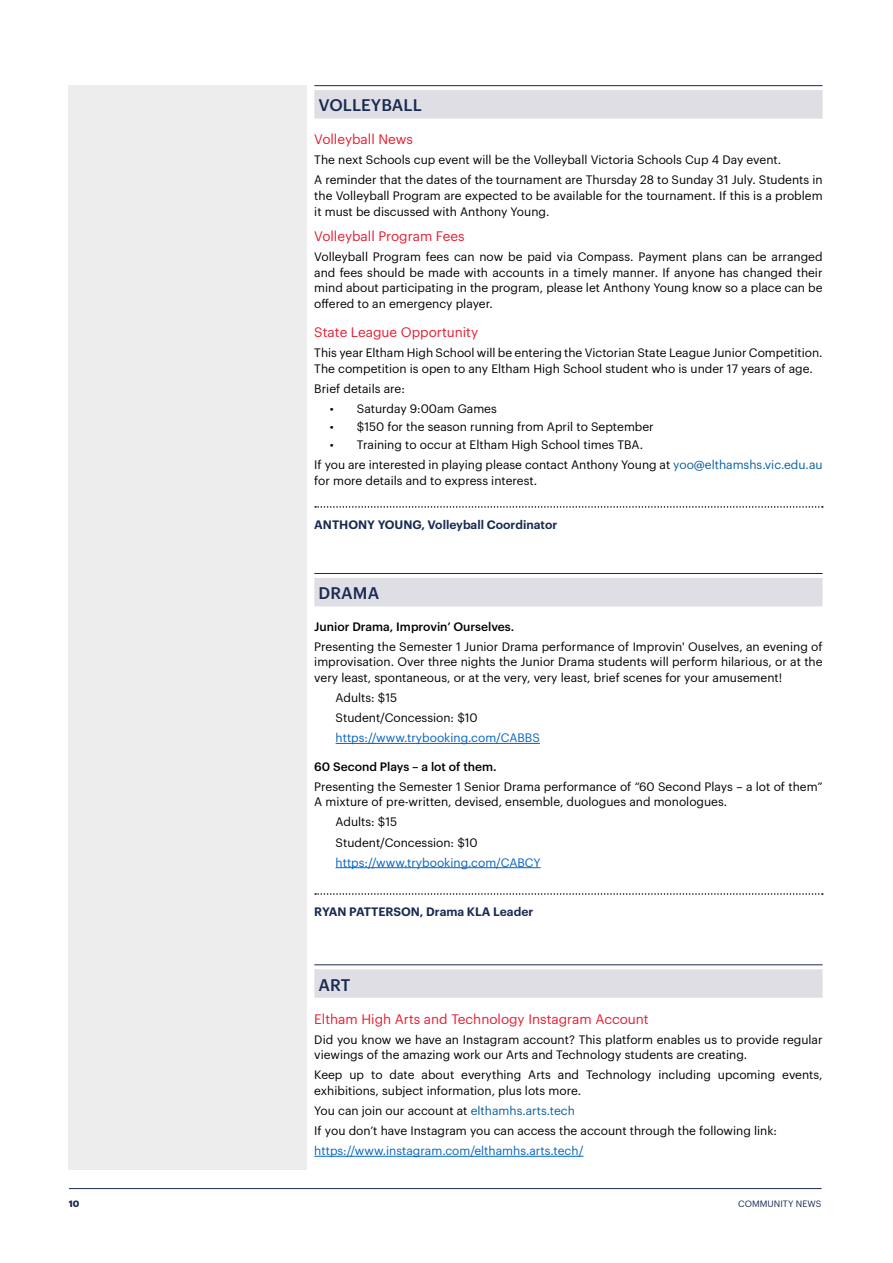
<style>
.page{position:relative;width:893px;height:1263px;background:#fff}
.page>*{position:absolute;margin:0;border:0;box-sizing:border-box;transform-origin:0 0}
.t1{font:500 16.5px "Graphik";letter-spacing:.005em;color:#192b52}
.t2{font:13.5px "Graphik";color:#e81d31}
.t3{font:12px/15.8px "Graphik";color:#000}
.t4{font:12px "Graphik";color:#0563c1}
.t5{font:600 12px "Graphik";color:#192b52}
.t6{font:500 12px "Graphik";color:#000}
.t7{font:9px "Graphik";letter-spacing:.005em;color:#192b52}
.t8{font:700 9px "Graphik";color:#192b52}
.s1{color:#0860a0}
</style>
<div class="page">
<hr style="left:69px;top:1188px;width:752px;height:1px;background:#192b52">
<div style="left:68px;top:85px;width:239px;height:1084px;background:#ededed"></div>
<hr style="left:314px;top:85px;width:509px;height:1px;background:#192b52">
<div style="left:314px;top:90px;width:509px;height:29px;background:#dfdee4"></div>
<svg style="left:315px;top:506px;width:508px;height:2px"></svg>
<hr style="left:314px;top:573px;width:509px;height:1px;background:#192b52">
<div style="left:314px;top:578px;width:509px;height:28px;background:#dfdee4"></div>
<hr style="left:336px;top:743px;width:204px;height:1px;background:#0563c1">
<hr style="left:336px;top:867px;width:205px;height:1px;background:#0563c1">
<svg style="left:315px;top:893px;width:508px;height:2px"></svg>
<hr style="left:314px;top:964px;width:509px;height:1px;background:#192b52">
<div style="left:314px;top:969px;width:509px;height:29px;background:#dfdee4"></div>
<hr style="left:314px;top:1156px;width:269px;height:1px;background:#0563c1">
<h1 class="t1" style="left:319px;top:93px;width:105px">VOLLEYBALL</h1>
<p class="t2" style="left:314px;top:129px;width:100px">Volleyball News</p>
<p class="t3" style="left:314px;top:149px;width:510px;line-height:20px">The next Schools cup event will be the Volleyball Victoria Schools Cup 4 Day event.<br>A reminder that the dates of the tournament are Thursday 28 to Sunday 31 July. Students in</p>
<p class="t3" style="left:314px;top:187px;width:510px">the Volleyball Program are expected to be available for the tournament. If this is a problem it must be discussed with Anthony Young.</p>
<p class="t2" style="left:314px;top:226px;width:152px">Volleyball Program Fees</p>
<p class="t3" style="left:314px;top:248px;width:510px;text-align:justify">Volleyball Program fees can now be paid via Compass. Payment plans can be arranged and fees should be made with accounts in a timely manner. If anyone has changed their mind about participating in the program, please let Anthony Young know so a place can be offered to an emergency player.</p>
<p class="t2" style="left:314px;top:322px;width:165px">State League Opportunity</p>
<p class="t3" style="left:314px;top:344px;width:510px">This year Eltham High School will be entering the Victorian State League Junior Competition.<br>The competition is open to any Eltham High School student who is under 17 years of age.</p>
<p class="t3" style="left:314px;top:380px;width:92px">Brief details are:</p>
<p class="t3" style="left:330px;top:400px;width:169px">• Saturday 9:00am Games</p>
<p class="t3" style="left:330px;top:418px;width:325px">• $150 for the season running from April to September</p>
<p class="t3" style="left:314px;top:434px;width:510px;line-height:20px;text-indent:16px">• Training to occur at Eltham High School times TBA.<br>If you are interested in playing please contact Anthony Young at <span class="s1">yoo@elthamshs.vic.edu.au</span></p>
<p class="t3" style="left:314px;top:471px;width:224px">for more details and to express interest.</p>
<p class="t5" style="left:314px;top:515px;width:245px">ANTHONY YOUNG, Volleyball Coordinator</p>
<h1 class="t1" style="left:319px;top:581px;width:62px">DRAMA</h1>
<p class="t6" style="left:314px;top:617px;width:201px">Junior Drama, Improvin’ Ourselves.</p>
<p class="t3" style="left:314px;top:637px;width:510px;text-align:justify">Presenting the Semester 1 Junior Drama performance of Improvin' Ouselves, an evening of improvisation. Over three nights the Junior Drama students will perform hilarious, or at the very least, spontaneous, or at the very, very least, brief scenes for your amusement!</p>
<p class="t3" style="left:336px;top:687px;width:144px;line-height:20px">Adults: $15<br>Student/Concession: $10</p>
<p class="t4" style="left:336px;top:729px;width:206px">https://www.trybooking.com/CABBS</p>
<p class="t6" style="left:314px;top:757px;width:184px">60 Second Plays – a lot of them.</p>
<p class="t3" style="left:314px;top:777px;width:510px">Presenting the Semester 1 Senior Drama performance of “60 Second Plays – a lot of them”<br>A mixture of pre-written, devised, ensemble, duologues and monologues.</p>
<p class="t3" style="left:336px;top:811px;width:144px;line-height:20px">Adults: $15<br>Student/Concession: $10</p>
<p class="t4" style="left:336px;top:853px;width:206px">https://www.trybooking.com/CABCY</p>
<p class="t5" style="left:314px;top:902px;width:221px">RYAN PATTERSON, Drama KLA Leader</p>
<h1 class="t1" style="left:319px;top:972px;width:33px">ART</h1>
<p class="t2" style="left:314px;top:1008px;width:336px">Eltham High Arts and Technology Instagram Account</p>
<p class="t3" style="left:314px;top:1030px;width:510px">Did you know we have an Instagram account? This platform enables us to provide regular viewings of the amazing work our Arts and Technology students are creating.</p>
<p class="t3" style="left:314px;top:1066px;width:510px">Keep up to date about everything Arts and Technology including upcoming events, exhibitions, subject information, plus lots more.</p>
<p class="t3" style="left:314px;top:1100px;width:464px;line-height:20px">You can join our account at <span class="s1">elthamhs.arts.tech<br></span>If you don’t have Instagram you can access the account through the following link:</p>
<p class="t4" style="left:314px;top:1142px;width:271px">https://www.instagram.com/elthamhs.arts.tech/</p>
<p class="t8" style="left:69px;top:1196px;width:12px">10</p>
<p class="t7" style="left:738px;top:1196px;width:85px">COMMUNITY NEWS</p>
</div>
